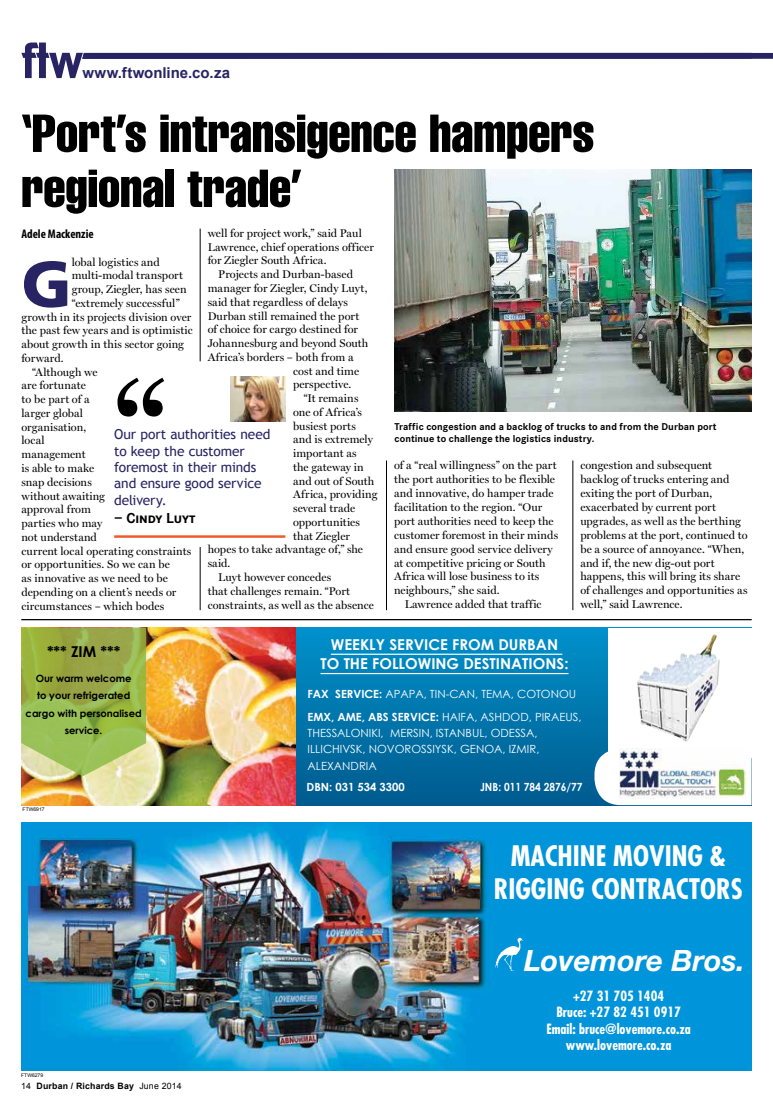
<style>
.page{position:relative;width:773px;height:1113px;background:#fff}
.page>*{position:absolute;margin:0;border:0;box-sizing:border-box;transform-origin:0 0}
.t1{font:150px "Display Miller 2";color:#000}
.t2{font:900 64.5px "Frutiger LT Std";color:#282463}
.t3{font:52.5px/55px "Helvetica LT Std Comp";letter-spacing:-.005em;color:#000}
.t4{font:italic 700 29.38px "Helvetica Neue LT Std";color:#fff}
.t5{font:700 condensed 27.5px/33px "Futura Std";color:#fff;text-align:center}
.t6{font:700 15px/19.2px "Century Gothic";color:#fff;text-align:center}
.t7{font:700 15px "Arial";color:#282463}
.t8{font:700 15px "Corporate SSC";color:#000}
.t9{font:700 15px "Century Gothic";color:#000}
.t10{font:13.75px/16.2px "Trebuchet MS";letter-spacing:-.01em;color:#282463}
.t11{font:700 condensed 13.75px/16.5px "Futura Std";color:#fff;text-align:center}
.t12{font:700 condensed 12.5px "Myriad Pro";color:#000}
.t13{font:11.25px/14px "Display Miller 2";letter-spacing:.01em;color:#000}
.t14{font:11.25px/16.2px "Century Gothic";color:#fff}
.t15{font:700 11.25px "Century Gothic";color:#fff;scale:.9 1}
.t16{font:700 11.25px "Century Gothic";color:#fff}
.t17{font:700 10.25px/12.2px "Corporate S";letter-spacing:.01em;color:#000}
.t18{font:700 10px/17.5px "Century Gothic";color:#000;text-align:center}
.t19{font:700 8.75px "Arial";letter-spacing:.02em;color:#000}
.t20{font:5px "Arial";color:#000}
.s1{font-weight:400}
.s2{font-weight:700}
</style>
<div class="page">
<svg style="left:21px;top:43px;width:751px;height:35px"></svg>
<hr style="left:21px;top:619px;width:730px;height:1px;background:#000">
<div style="left:21px;top:628px;width:730px;height:177px;background:linear-gradient(to bottom,#0391ca,#015a8d)"></div>
<hr style="left:331px;top:653px;width:231px;height:2px;background:#fff">
<hr style="left:320px;top:673px;width:248px;height:1px;background:#fff">
<div style="left:608px;top:628px;width:143px;height:129px;background:#fff"></div>
<img style="left:21px;top:628px;width:274px;height:177px">
<svg style="left:21px;top:628px;width:125px;height:148px;background:#a1b854"></svg>
<img style="left:637px;top:634px;width:83px;height:108px">
<svg style="left:594px;top:748px;width:157px;height:57px"></svg>
<img style="left:619px;top:748px;width:126px;height:51px">
<img style="left:21px;top:822px;width:730px;height:248px">
<img style="left:495px;top:937px;width:28px;height:34px">
<hr style="left:114px;top:535px;width:171px;height:3px;background:#f15a29">
<img style="left:231px;top:376px;width:54px;height:45px">
<img style="left:394px;top:170px;width:357px;height:241px">
<hr style="left:200px;top:229px;width:1px;height:132px;background:#000">
<hr style="left:200px;top:547px;width:1px;height:63px;background:#000">
<hr style="left:386px;top:460px;width:1px;height:150px;background:#000">
<hr style="left:572px;top:460px;width:1px;height:150px;background:#000">
<h3 class="t7" style="left:82px;top:62px;width:149px">www.ftwonline.co.za</h3>
<p class="t3" style="left:21px;top:105px;width:574px">‘Port’s intransigence hampers regional trade’</p>
<p class="t13" style="left:208px;top:226px;width:156px">well for project work,” said Paul</p>
<p class="t13" style="left:208px;top:240px;width:168px">Lawrence, chief operations officer</p>
<p class="t13" style="left:208px;top:253px;width:120px">for Ziegler South Africa.</p>
<p class="t13" style="left:218px;top:267px;width:136px">Projects and Durban-based</p>
<p class="t13" style="left:208px;top:281px;width:161px">manager for Ziegler, Cindy Luyt,</p>
<p class="t13" style="left:208px;top:295px;width:142px">said that regardless of delays</p>
<p class="t13" style="left:208px;top:308px;width:153px">Durban still remained the port</p>
<p class="t13" style="left:208px;top:322px;width:152px">of choice for cargo destined for</p>
<p class="t13" style="left:208px;top:336px;width:162px">Johannesburg and beyond South</p>
<p class="t13" style="left:208px;top:350px;width:147px">Africa’s borders – both from a</p>
<p class="t13" style="left:293px;top:363px;width:68px">cost and time</p>
<p class="t13" style="left:293px;top:377px;width:60px">perspective.</p>
<p class="t13" style="left:304px;top:391px;width:56px">“It remains</p>
<p class="t13" style="left:293px;top:405px;width:70px">one of Africa’s</p>
<p class="t13" style="left:293px;top:419px;width:64px">busiest ports</p>
<p class="t13" style="left:293px;top:432px;width:81px">and is extremely</p>
<p class="t13" style="left:293px;top:446px;width:65px">important as</p>
<p class="t13" style="left:293px;top:460px;width:72px">the gateway in</p>
<p class="t13" style="left:293px;top:474px;width:83px">and out of South</p>
<p class="t13" style="left:293px;top:487px;width:86px">Africa, providing</p>
<p class="t13" style="left:293px;top:501px;width:64px">several trade</p>
<p class="t13" style="left:293px;top:515px;width:68px">opportunities</p>
<p class="t13" style="left:293px;top:529px;width:58px">that Ziegler</p>
<p class="t13" style="left:208px;top:542px;width:157px">hopes to take advantage of,” she</p>
<p class="t13" style="left:208px;top:556px;width:24px">said.</p>
<p class="t13" style="left:218px;top:570px;width:115px">Luyt however concedes</p>
<p class="t13" style="left:208px;top:584px;width:144px">that challenges remain. “Port</p>
<p class="t13" style="left:208px;top:597px;width:168px">constraints, as well as the absence</p>
<p class="t12" style="left:21px;top:227px;width:74px">Adele Mackenzie</p>
<p class="t2" style="left:21px;top:245px;width:52px">G</p>
<p class="t13" style="left:72px;top:255px;width:90px">lobal logistics and</p>
<p class="t13" style="left:72px;top:268px;width:113px">multi-modal transport</p>
<p class="t13" style="left:72px;top:282px;width:116px">group, Ziegler, has seen</p>
<p class="t13" style="left:72px;top:296px;width:110px">“extremely successful”</p>
<p class="t13" style="left:21px;top:310px;width:171px">growth in its projects division over</p>
<p class="t13" style="left:21px;top:323px;width:173px">the past few years and is optimistic</p>
<p class="t13" style="left:21px;top:337px;width:164px">about growth in this sector going</p>
<p class="t13" style="left:21px;top:351px;width:44px">forward.</p>
<p class="t13" style="left:32px;top:365px;width:67px">“Although we</p>
<p class="t13" style="left:21px;top:378px;width:66px">are fortunate</p>
<p class="t13" style="left:21px;top:392px;width:70px">to be part of a</p>
<p class="t13" style="left:21px;top:406px;width:63px">larger global</p>
<p class="t13" style="left:21px;top:420px;width:66px">organisation,</p>
<p class="t13" style="left:21px;top:433px;width:25px">local</p>
<p class="t13" style="left:21px;top:447px;width:66px">management</p>
<p class="t13" style="left:21px;top:461px;width:74px">is able to make</p>
<p class="t13" style="left:21px;top:475px;width:72px">snap decisions</p>
<p class="t13" style="left:21px;top:488px;width:85px">without awaiting</p>
<p class="t13" style="left:21px;top:502px;width:71px">approval from</p>
<p class="t13" style="left:21px;top:516px;width:82px">parties who may</p>
<p class="t13" style="left:21px;top:530px;width:77px">not understand</p>
<p class="t13" style="left:21px;top:543px;width:171px">current local operating constraints</p>
<p class="t13" style="left:21px;top:557px;width:150px">or opportunities. So we can be</p>
<p class="t13" style="left:21px;top:571px;width:148px">as innovative as we need to be</p>
<p class="t13" style="left:21px;top:585px;width:156px">depending on a client’s needs or</p>
<p class="t13" style="left:21px;top:598px;width:144px">circumstances – which bodes</p>
<p class="t1" style="left:114px;top:348px;width:55px">“</p>
<p class="t10" style="left:114px;top:426px;width:158px">Our port authorities need to keep the customer foremost in their minds and ensure good service delivery.</p>
<p class="t8" style="left:114px;top:509px;width:83px">– Cindy Luyt</p>
<p class="t17" style="left:394px;top:421px;width:323px">Traffic congestion and a backlog of trucks to and from the Durban port continue to challenge the logistics industry.</p>
<p class="t13" style="left:394px;top:458px;width:164px">of a “real willingness” on the part</p>
<p class="t13" style="left:394px;top:472px;width:162px">the port authorities to be flexible</p>
<p class="t13" style="left:394px;top:486px;width:161px">and innovative, do hamper trade</p>
<p class="t13" style="left:394px;top:500px;width:150px">facilitation to the region. “Our</p>
<p class="t13" style="left:394px;top:514px;width:161px">port authorities need to keep the</p>
<p class="t13" style="left:394px;top:527px;width:166px">customer foremost in their minds</p>
<p class="t13" style="left:394px;top:541px;width:160px">and ensure good service delivery</p>
<p class="t13" style="left:394px;top:555px;width:153px">at competitive pricing or South</p>
<p class="t13" style="left:394px;top:569px;width:147px">Africa will lose business to its</p>
<p class="t13" style="left:394px;top:583px;width:107px">neighbours,” she said.</p>
<p class="t13" style="left:404px;top:597px;width:138px">Lawrence added that traffic</p>
<p class="t13" style="left:580px;top:458px;width:169px">congestion and subsequent backlog of trucks entering and exiting the port of Durban, exacerbated by current port upgrades, as well as the berthing problems at the port, continued to be a source of annoyance. “When, and if, the new dig-out port happens, this will bring its share of challenges and opportunities as well,” said Lawrence.</p>
<p class="t9" style="left:47px;top:640px;width:75px">*** ZIM ***</p>
<p class="t18" style="left:26px;top:669px;width:117px">Our warm welcome<br>to your refrigerated cargo with personalised service.</p>
<p class="t20" style="left:23px;top:806px;width:23px">FTW6917</p>
<p class="t20" style="left:21px;top:1071px;width:23px">FTW6279</p>
<p class="t19" style="left:21px;top:1080px;width:162px"><span class="s1">14</span> Durban / Richards Bay <span class="s1">June 2014</span></p>
<p class="t6" style="left:320px;top:634px;width:249px">WEEKLY SERVICE FROM DURBAN<br>TO THE FOLLOWING DESTINATIONS:</p>
<p class="t14" style="left:307px;top:681px;width:275px;line-height:23.4px"><span class="s2">FAX SERVICE:</span> APAPA, TIN-CAN, TEMA, COTONOU<br><span class="s2">EMX, AME, ABS SERVICE:</span> HAIFA, ASHDOD, PIRAEUS,</p>
<p class="t14" style="left:307px;top:725px;width:233px">THESSALONIKI, MERSIN, ISTANBUL, ODESSA,<br>ILLICHIVSK, NOVOROSSIYSK, GENOA, IZMIR,<br>ALEXANDRIA</p>
<p class="t16" style="left:306px;top:778px;width:100px">DBN: 031 534 3300</p>
<p class="t15" style="left:480px;top:778px;width:115px">JNB: 011 784 2876/77</p>
<p class="t5" style="left:493px;top:839px;width:250px">MACHINE MOVING &amp;<br>RIGGING CONTRACTORS</p>
<p class="t4" style="left:524px;top:942px;width:222px">Lovemore Bros.</p>
<p class="t11" style="left:546px;top:987px;width:146px">+27 31 705 1404<br>Bruce: +27 82 451 0917<br>Email: bruce@lovemore.co.za www.lovemore.co.za</p>
</div>
